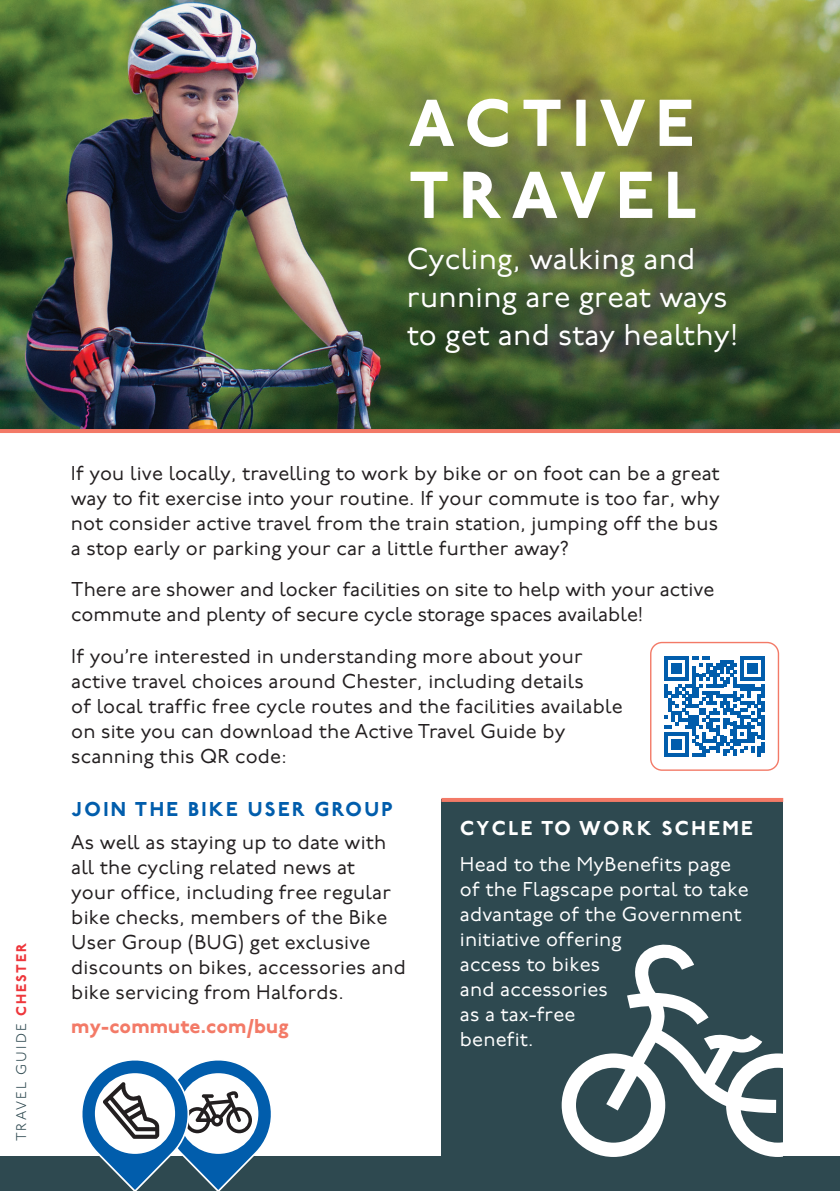
<style>
.page{position:relative;width:840px;height:1191px;background:#fff}
.page>*{position:absolute;margin:0;border:0;box-sizing:border-box;transform-origin:0 0}
.t1{font:800 66px/72px "P22 Underground";letter-spacing:.15em;color:#fff}
.t2{font:30px/38px "P22 Underground";letter-spacing:.01em;color:#fff}
.t3{font:20px/25px "P22 Underground";letter-spacing:.01em;color:#231f20}
.t4{font:20px/25px "P22 Underground";letter-spacing:.01em;color:#fff}
.t5{font:800 20px "P22 Underground";letter-spacing:.12em;color:#015dac}
.t6{font:800 20px "P22 Underground";letter-spacing:.01em;color:#f37a67}
.t7{font:800 20px "P22 Underground";letter-spacing:.12em;color:#fff}
.t8{font:300 14px "P22 Underground";letter-spacing:.15em;color:#2e4950}
.s1{font-weight:800;color:#ee363b}
</style>
<div class="page">
<div style="left:0;top:1157px;width:839px;height:34px;background:#2e4950"></div>
<div style="left:441px;top:800px;width:342px;height:391px;background:#2e4950"></div>
<svg style="left:561px;top:944px;width:268px;height:213px"></svg>
<svg style="left:74px;top:1060px;width:205px;height:131px"></svg>
<img style="left:0;top:0;width:839px;height:429px">
<svg style="left:664px;top:656px;width:100px;height:100px"></svg>
<svg style="left:760px;top:670px;width:4px;height:10px"></svg>
<hr style="left:760px;top:684px;width:4px;height:13px;background:#015dac">
<hr style="left:760px;top:701px;width:4px;height:10px;background:#015dac">
<hr style="left:760px;top:715px;width:4px;height:24px;background:#015dac">
<hr style="left:760px;top:742px;width:4px;height:11px;background:#015dac">
<div style="left:649px;top:642px;width:129px;height:129px;border:1px solid #f37a67;border-radius:11px"></div>
<hr style="left:441px;top:798px;width:341px;height:4px;background:#f37a67">
<hr style="left:0;top:429px;width:839px;height:4px;background:#f37a67">
<p class="t1" style="left:408px;top:89px;width:290px">ACTIVE<br>TRAVEL</p>
<p class="t2" style="left:406px;top:241px;width:333px">Cycling, walking and running are great ways to get and stay healthy!</p>
<p class="t8" style="left:14px;top:1141px;width:200px;rotate:-90deg">TRAVEL GUIDE <span class="s1">CHESTER</span></p>
<p class="t3" style="left:71px;top:461px;width:650px;text-align:justify">If you live locally, travelling to work by bike or on foot can be a great way to fit exercise into your routine. If your commute is too far, why not consider active travel from the train station, jumping off the bus a stop early or parking your car a little further away?</p>
<p class="t3" style="left:71px;top:578px;width:644px">There are shower and locker facilities on site to help with your active commute and plenty of secure cycle storage spaces available!</p>
<p class="t3" style="left:71px;top:645px;width:552px">If you’re interested in understanding more about your active travel choices around Chester, including details<br>of local traffic free cycle routes and the facilities available on site you can download the Active Travel Guide by scanning this QR code:</p>
<p class="t5" style="left:72px;top:797px;width:322px">JOIN THE BIKE USER GROUP</p>
<p class="t3" style="left:71px;top:831px;width:336px">As well as staying up to date with all the cycling related news at<br>your office, including free regular bike checks, members of the Bike<br>User Group (BUG) get exclusive discounts on bikes, accessories and bike servicing from Halfords.</p>
<p class="t6" style="left:71px;top:1014px;width:219px">my-commute.com/bug</p>
<p class="t7" style="left:460px;top:816px;width:294px">CYCLE TO WORK SCHEME</p>
<p class="t4" style="left:459px;top:852px;width:290px">Head to the MyBenefits page of the Flagscape portal to take advantage of the Government initiative offering<br>access to bikes<br>and accessories<br>as a tax-free<br>benefit.</p>
</div>
